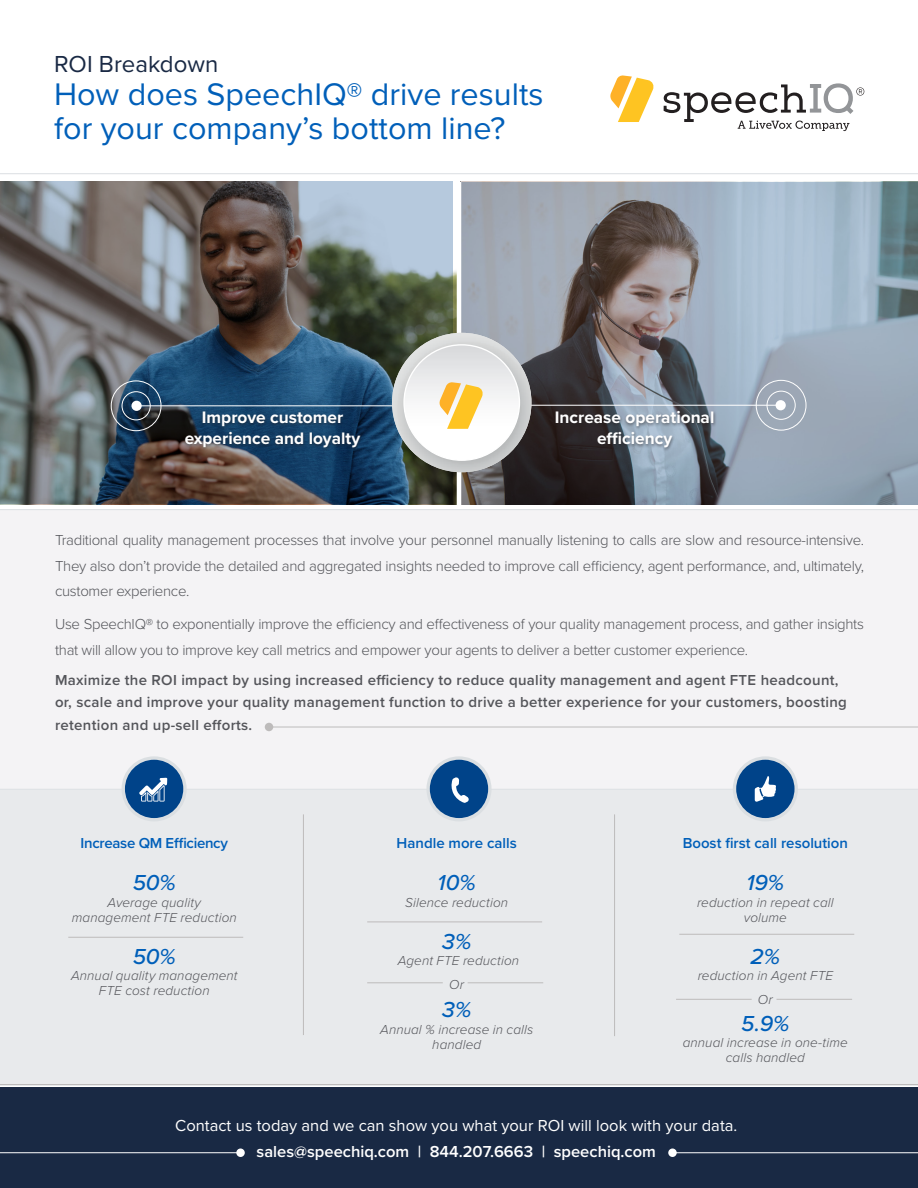
<style>
.page{position:relative;width:918px;height:1188px;background:#fff}
.page>*{position:absolute;margin:0;border:0;box-sizing:border-box;transform-origin:0 0}
.Main_Title{font:32.4px/34px "Proxima Nova";color:#005fb9}
.Main_Title-2{font:24px "Proxima Nova";color:#192944}
.Paragraph_Style_1{font:italic 500 22.5px "Proxima Nova";letter-spacing:-.01em;color:#005fb9}
.t1{font:700 17.25px/20.7px "Proxima Nova";color:#fff;text-align:center}
.t2{font:16.5px/25.8px "Proxima Nova";color:#fff;text-align:center}
.bullet_text{font:300 15px/25.5px "Proxima Nova";letter-spacing:-.02em;color:#54555a;text-align:justify}
.bullet_text-2{font:600 15px/22.5px "Proxima Nova";letter-spacing:.02em;color:#54555a}
.t3{font:600 15px "Proxima Nova";color:#005fb9}
.t4{font:600 15px "Proxima Nova";letter-spacing:-.02em;color:#005fb9}
.point{font:italic 300 13.5px/15px "Proxima Nova";letter-spacing:.005em;color:#54555a;text-align:center}
.s1{font-weight:600}
</style>
<div class="page">
<div style="left:0;top:510px;width:918px;height:574px;background:#f4f3f5"></div>
<div style="left:0;top:791px;width:918px;height:295px;background:#e8eaec"></div>
<svg style="left:461px;top:182px;width:457px;height:323px;background:#89939e"></svg>
<img style="left:0;top:181px;width:453px;height:323px">
<hr style="left:0;top:173px;width:918px;height:1px;background:#dbdfe2">
<hr style="left:0;top:509px;width:918px;height:1px;background:#dbdfe2">
<div style="left:0;top:1088px;width:918px;height:100px;background:#192944"></div>
<hr style="left:0;top:1152px;width:240px;height:1px;background:#fff">
<div style="left:236px;top:1149px;width:9px;height:8px;background:#fff;border-radius:50%"></div>
<hr style="left:673px;top:1153px;width:245px;height:1px;background:#fff">
<div style="left:668px;top:1149px;width:9px;height:8px;background:#fff;border-radius:50%"></div>
<hr style="left:270px;top:727px;width:648px;height:1px;background:#bdbbbb">
<div style="left:265px;top:723px;width:8px;height:8px;background:#bdbbbb;border-radius:50%"></div>
<hr style="left:0;top:1084px;width:918px;height:1px;background:#bdbbbb">
<hr style="left:496px;top:405px;width:284px;height:1px;background:#fff">
<div style="left:776px;top:400px;width:10px;height:10px;background:#fff;border-radius:50%"></div>
<div style="left:767px;top:391px;width:28px;height:29px;border:1px solid #fff;border-radius:50%"></div>
<div style="left:756px;top:380px;width:50px;height:50px;border:1px solid #fff;border-radius:50%"></div>
<hr style="left:137px;top:406px;width:285px;height:1px;background:#fff">
<div style="left:131px;top:401px;width:11px;height:10px;background:#fff;border-radius:50%"></div>
<div style="left:122px;top:391px;width:28px;height:29px;border:1px solid #fff;border-radius:50%"></div>
<div style="left:111px;top:381px;width:50px;height:50px;border:1px solid #fff;border-radius:50%"></div>
<img style="left:392px;top:333px;width:139px;height:139px;border-radius:70px">
<div style="left:183px;top:410px;width:180px;height:41px;background:#231f20;opacity:.55"></div>
<div style="left:553px;top:409px;width:163px;height:42px;background:#231f20;opacity:.55"></div>
<hr style="left:0;top:789px;width:918px;height:1px;background:#dbdfe2">
<hr style="left:303px;top:814px;width:1px;height:221px;background:#bdbbbb">
<hr style="left:614px;top:814px;width:1px;height:222px;background:#bdbbbb">
<div style="left:123px;top:758px;width:62px;height:62px;background:#004389;border-radius:50%"></div>
<div style="left:122px;top:756px;width:65px;height:65px;border:3px solid #dbdfe2;border-radius:50%"></div>
<div style="left:428px;top:758px;width:62px;height:62px;background:#004389;border-radius:50%"></div>
<div style="left:426px;top:756px;width:66px;height:65px;border:3px solid #dbdfe2;border-radius:50%"></div>
<div style="left:735px;top:758px;width:61px;height:62px;background:#004389;border-radius:50%"></div>
<div style="left:733px;top:756px;width:65px;height:65px;border:3px solid #dbdfe2;border-radius:50%"></div>
<svg style="left:451px;top:777px;width:18px;height:26px"></svg>
<svg style="left:139px;top:778px;width:28px;height:24px"></svg>
<hr style="left:68px;top:937px;width:175px;height:1px;background:#bdbbbb">
<hr style="left:679px;top:934px;width:175px;height:1px;background:#bdbbbb">
<hr style="left:367px;top:983px;width:76px;height:1px;background:#bdbbbb">
<hr style="left:676px;top:999px;width:76px;height:1px;background:#bdbbbb">
<hr style="left:468px;top:983px;width:75px;height:1px;background:#bdbbbb">
<hr style="left:777px;top:999px;width:75px;height:1px;background:#bdbbbb">
<hr style="left:367px;top:922px;width:175px;height:1px;background:#bdbbbb">
<svg style="left:610px;top:75px;width:44px;height:47px"></svg>
<svg style="left:664px;top:83px;width:200px;height:48px"></svg>
<svg style="left:403px;top:344px;width:117px;height:117px"></svg>
<svg style="left:755px;top:776px;width:21px;height:26px"></svg>
<p class="Main_Title-2" style="left:54px;top:46px;width:166px">ROI Breakdown</p>
<p class="Main_Title" style="left:54px;top:75px;width:491px">How does SpeechIQ® drive results for your company’s bottom line?</p>
<p class="t1" style="left:185px;top:406px;width:177px">Improve customer experience and loyalty</p>
<p class="t1" style="left:555px;top:406px;width:161px">Increase operational efficiency</p>
<p class="bullet_text" style="left:55px;top:526px;width:811px">Traditional quality management processes that involve your personnel manually listening to calls are slow and resource-intensive.<br>They also don’t provide the detailed and aggregated insights needed to improve call efficiency, agent performance, and, ultimately, customer experience.</p>
<p class="bullet_text" style="left:55px;top:610px;width:810px">Use SpeechIQ® to exponentially improve the efficiency and effectiveness of your quality management process, and gather insights that will allow you to improve key call metrics and empower your agents to deliver a better customer experience.</p>
<p class="bullet_text-2" style="left:55px;top:668px;width:793px">Maximize the ROI impact by using increased efficiency to reduce quality management and agent FTE headcount, or, scale and improve your quality management function to drive a better experience for your customers, boosting retention and up-sell efforts.</p>
<p class="t4" style="left:81px;top:832px;width:149px">Increase QM Efficiency</p>
<p class="Paragraph_Style_1" style="left:133px;top:866px;width:45px">50%</p>
<p class="point" style="left:72px;top:894px;width:167px">Average quality management FTE reduction</p>
<p class="Paragraph_Style_1" style="left:133px;top:940px;width:45px">50%</p>
<p class="point" style="left:71px;top:968px;width:168px">Annual quality management<br>FTE cost reduction</p>
<p class="t3" style="left:397px;top:832px;width:122px">Handle more calls</p>
<p class="Paragraph_Style_1" style="left:438px;top:866px;width:40px">10%</p>
<p class="point" style="left:405px;top:894px;width:105px">Silence reduction</p>
<p class="Paragraph_Style_1" style="left:442px;top:925px;width:31px">3%</p>
<p class="point" style="left:398px;top:953px;width:123px">Agent FTE reduction</p>
<p class="point" style="left:449px;top:976px;width:16px">Or</p>
<p class="Paragraph_Style_1" style="left:442px;top:993px;width:31px">3%</p>
<p class="point" style="left:380px;top:1021px;width:155px">Annual % increase in calls handled</p>
<p class="t3" style="left:683px;top:832px;width:167px">Boost first call resolution</p>
<p class="Paragraph_Style_1" style="left:746px;top:866px;width:39px">19%</p>
<p class="point" style="left:697px;top:894px;width:138px">reduction in repeat call volume</p>
<p class="Paragraph_Style_1" style="left:751px;top:940px;width:31px">2%</p>
<p class="point" style="left:698px;top:968px;width:137px">reduction in Agent FTE</p>
<p class="point" style="left:758px;top:991px;width:16px">Or</p>
<p class="Paragraph_Style_1" style="left:741px;top:1006px;width:50px">5.9%</p>
<p class="point" style="left:683px;top:1034px;width:167px">annual increase in one-time calls handled</p>
<p class="t2" style="left:175px;top:1112px;width:564px">Contact us today and we can show you what your ROI will look with your data. <span class="s1">sales@speechiq.com | 844.207.6663 | speechiq.com</span></p>
</div>
